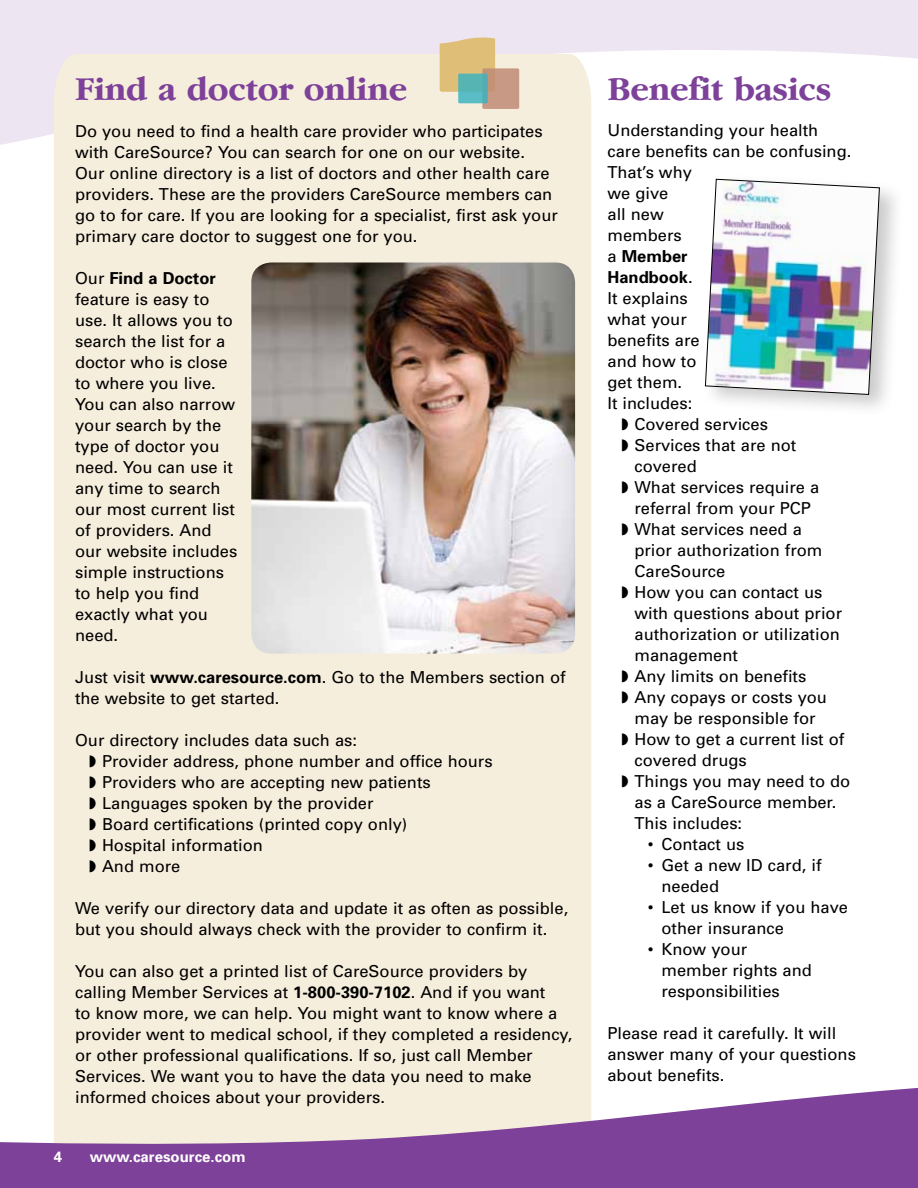
<style>
.page{position:relative;width:918px;height:1188px;background:#fff}
.page>*{position:absolute;margin:0;border:0;box-sizing:border-box;transform-origin:0 0}
.t1{font:700 34.5px "Garamond IT Cby BT";letter-spacing:-.01em;color:#7d4199}
.t2{font:16.5px/21px "Univers";color:#000}
.t3{font:700 16.5px "Univers";color:#000}
.t4{font:700 15px "Univers";color:#fff}
.s1{font-weight:700}
.s2{font-weight:400}
</style>
<div class="page">
<svg style="left:0;top:0;width:918px;height:158px;fill:#ede5f1"></svg>
<div style="left:54px;top:54px;width:537px;height:1019px;background:#f6eedd"></div>
<svg style="left:0;top:1073px;width:918px;height:115px;background:#b592bc"></svg>
<div style="left:482px;top:68px;width:37px;height:41px;background:#c89a85;border-radius:2px"></div>
<svg style="left:440px;top:37px;width:55px;height:66px;background:#bebd92"></svg>
<img style="left:251px;top:262px;width:324px;height:392px">
<div style="left:700px;top:172px;width:204px;height:244px;background:#000;opacity:.21"></div>
<img style="left:705px;top:179px;width:175px;height:216px">
<h1 class="t1" style="left:75px;top:69px;width:334px">Find a doctor online</h1>
<p class="t2" style="left:75px;top:121px;width:484px">Do you need to find a health care provider who participates with CareSource? You can search for one on our website.<br>Our online directory is a list of doctors and other health care providers. These are the providers CareSource members can go to for care. If you are looking for a specialist, first ask your primary care doctor to suggest one for you.</p>
<p class="t2" style="left:75px;top:268px;width:164px">Our <span class="s1">Find a Doctor </span>feature is easy to use. It allows you to search the list for a doctor who is close to where you live.<br>You can also narrow your search by the type of doctor you need. You can use it any time to search our most current list of providers. And our website includes simple instructions to help you find exactly what you need.</p>
<p class="t2" style="left:75px;top:667px;width:492px">Just visit <span class="s1">www.caresource.com</span>. Go to the Members section of the website to get started.</p>
<p class="t2" style="left:89px;top:730px;width:405px;text-indent:-14px">Our directory includes data such as:<br>◗ Provider address, phone number and office hours ◗ Providers who are accepting new patients<br>◗ Languages spoken by the provider<br>◗ Board certifications (printed copy only)<br>◗ Hospital information<br>◗ And more</p>
<p class="t2" style="left:75px;top:898px;width:495px">We verify our directory data and update it as often as possible, but you should always check with the provider to confirm it.</p>
<p class="t2" style="left:75px;top:961px;width:499px">You can also get a printed list of CareSource providers by calling Member Services at <span class="s1">1-800-390-7102</span>. And if you want<br>to know more, we can help. You might want to know where a provider went to medical school, if they completed a residency, or other professional qualifications. If so, just call Member Services. We want you to have the data you need to make informed choices about your providers.</p>
<p class="t4" style="left:54px;top:1148px;width:10px">4</p>
<p class="t4" style="left:90px;top:1148px;width:157px">www.caresource.com</p>
<h1 class="t1" style="left:608px;top:69px;width:225px">Benefit basics</h1>
<p class="t2" style="left:608px;top:120px;width:212px">Understanding your health</p>
<p class="t2" style="left:608px;top:141px;width:245px">care benefits can be confusing.</p>
<p class="t2" style="left:608px;top:162px;width:86px">That’s why</p>
<p class="t2" style="left:608px;top:183px;width:62px">we give</p>
<p class="t2" style="left:608px;top:204px;width:58px">all new</p>
<p class="t2" style="left:608px;top:225px;width:76px">members</p>
<p class="t3" style="left:608px;top:246px;width:82px"><span class="s2">a</span> Member</p>
<p class="t3" style="left:608px;top:267px;width:87px">Handbook<span class="s2">.</span></p>
<p class="t2" style="left:608px;top:288px;width:82px">It explains</p>
<p class="t2" style="left:608px;top:309px;width:81px">what your</p>
<p class="t2" style="left:608px;top:330px;width:94px">benefits are</p>
<p class="t2" style="left:608px;top:351px;width:90px">and how to</p>
<p class="t2" style="left:608px;top:372px;width:76px">get them.</p>
<p class="t2" style="left:608px;top:393px;width:86px">It includes:</p>
<p class="t2" style="left:622px;top:414px;width:148px">◗ Covered services</p>
<p class="t2" style="left:622px;top:435px;width:176px">◗ Services that are not</p>
<p class="t2" style="left:634px;top:456px;width:64px">covered</p>
<p class="t2" style="left:622px;top:477px;width:199px">◗ What services require a</p>
<p class="t2" style="left:634px;top:498px;width:178px">referral from your PCP</p>
<p class="t2" style="left:622px;top:519px;width:182px">◗ What services need a</p>
<p class="t2" style="left:634px;top:540px;width:189px">prior authorization from</p>
<p class="t2" style="left:634px;top:561px;width:92px">CareSource</p>
<p class="t2" style="left:622px;top:582px;width:202px">◗ How you can contact us</p>
<p class="t2" style="left:634px;top:603px;width:209px">with questions about prior</p>
<p class="t2" style="left:634px;top:624px;width:207px">authorization or utilization</p>
<p class="t2" style="left:634px;top:645px;width:105px">management</p>
<p class="t2" style="left:622px;top:666px;width:186px">◗ Any limits on benefits</p>
<p class="t2" style="left:622px;top:687px;width:207px">◗ Any copays or costs you</p>
<p class="t2" style="left:634px;top:708px;width:183px">may be responsible for</p>
<p class="t2" style="left:622px;top:729px;width:224px">◗ How to get a current list of</p>
<p class="t2" style="left:634px;top:750px;width:114px">covered drugs</p>
<p class="t2" style="left:622px;top:771px;width:230px">◗ Things you may need to do</p>
<p class="t2" style="left:634px;top:792px;width:203px">as a CareSource member.</p>
<p class="t2" style="left:634px;top:813px;width:109px">This includes:</p>
<p class="t2" style="left:648px;top:834px;width:98px">• Contact us</p>
<p class="t2" style="left:661px;top:855px;width:162px;text-indent:-13px">• Get a new ID card, if needed</p>
<p class="t2" style="left:661px;top:897px;width:188px;text-indent:-13px">• Let us know if you have other insurance</p>
<p class="t2" style="left:661px;top:939px;width:152px;text-indent:-13px">• Know your member rights and responsibilities</p>
<p class="t2" style="left:607px;top:1023px;width:250px">Please read it carefully. It will answer many of your questions about benefits.</p>
</div>
